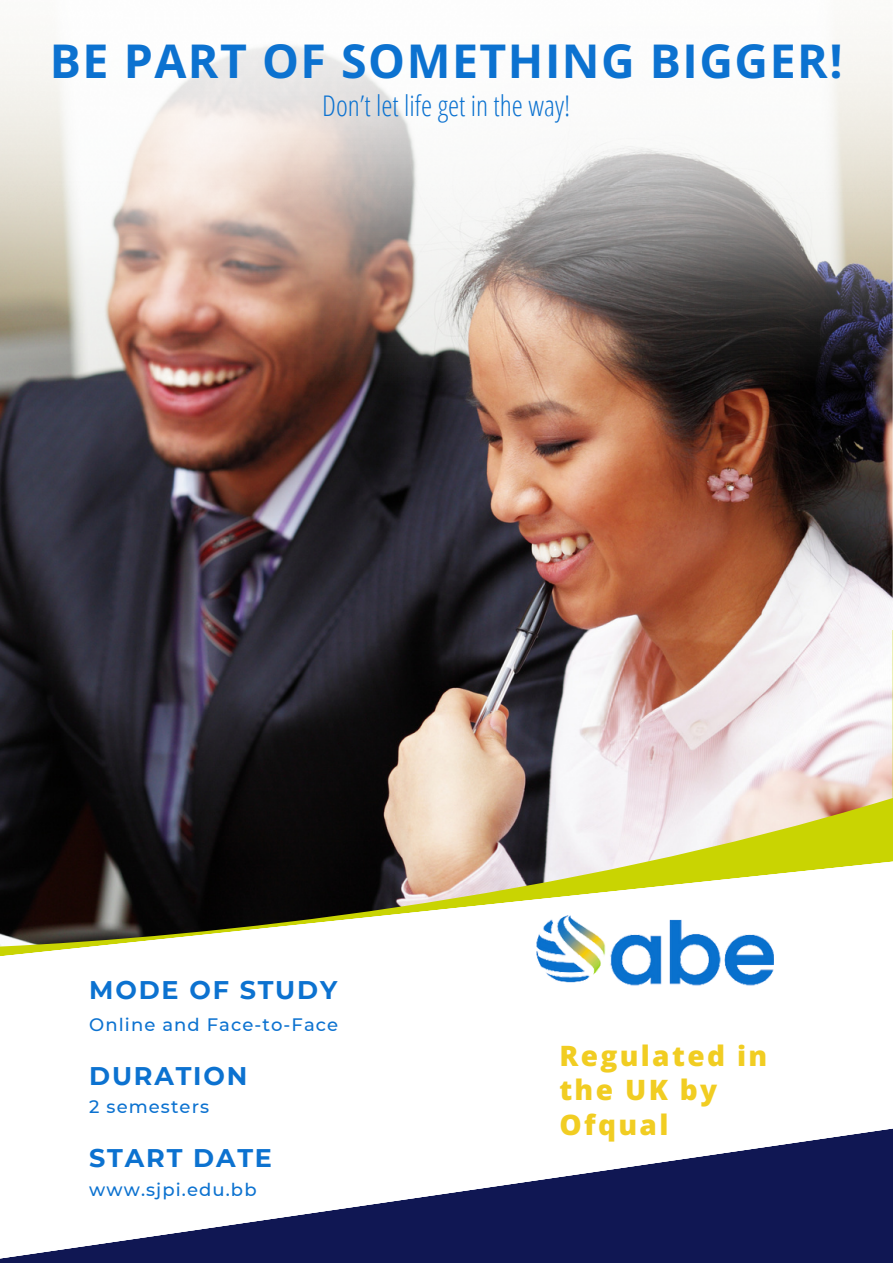
<style>
.page{position:relative;width:893px;height:1264px;background:#fff}
.page>*{position:absolute;margin:0;border:0;box-sizing:border-box;transform-origin:0 0}
.t1{font:700 46.5px "Open Sans";letter-spacing:.03em;color:#0c72d0}
.t2{font:300 28.5px "Open Sans Condensed";color:#0c72d0}
.t3{font:800 28.05px/34.8px "Open Sans";letter-spacing:.085em;color:#f1cd22}
.t4{font:700 25.5px "Montserrat";letter-spacing:.07em;color:#0c72d0}
.t5{font:500 18px "Montserrat";letter-spacing:.06em;color:#0c72d0}
</style>
<div class="page">
<img style="left:0;top:390px;width:892px;height:556px">
<svg style="left:0;top:1129px;width:892px;height:133px;fill:#101753"></svg>
<img style="left:536px;top:902px;width:237px;height:84px">
<img style="left:0;top:31px;width:892px;height:359px">
<p class="t1" style="left:50px;top:28px;width:794px">BE PART OF SOMETHING BIGGER!</p>
<p class="t2" style="left:322px;top:85px;width:249px">Don’t let life get in the way!</p>
<p class="t4" style="left:89px;top:973px;width:249px">MODE OF STUDY</p>
<p class="t5" style="left:89px;top:1014px;width:250px">Online and Face-to-Face</p>
<p class="t4" style="left:89px;top:1060px;width:159px">DURATION</p>
<p class="t5" style="left:89px;top:1095px;width:121px">2 semesters</p>
<p class="t4" style="left:89px;top:1141px;width:184px">START DATE</p>
<p class="t5" style="left:89px;top:1178px;width:169px">www.sjpi.edu.bb</p>
<p class="t3" style="left:559px;top:1037px;width:209px">Regulated in the UK by<br>Ofqual</p>
</div>
